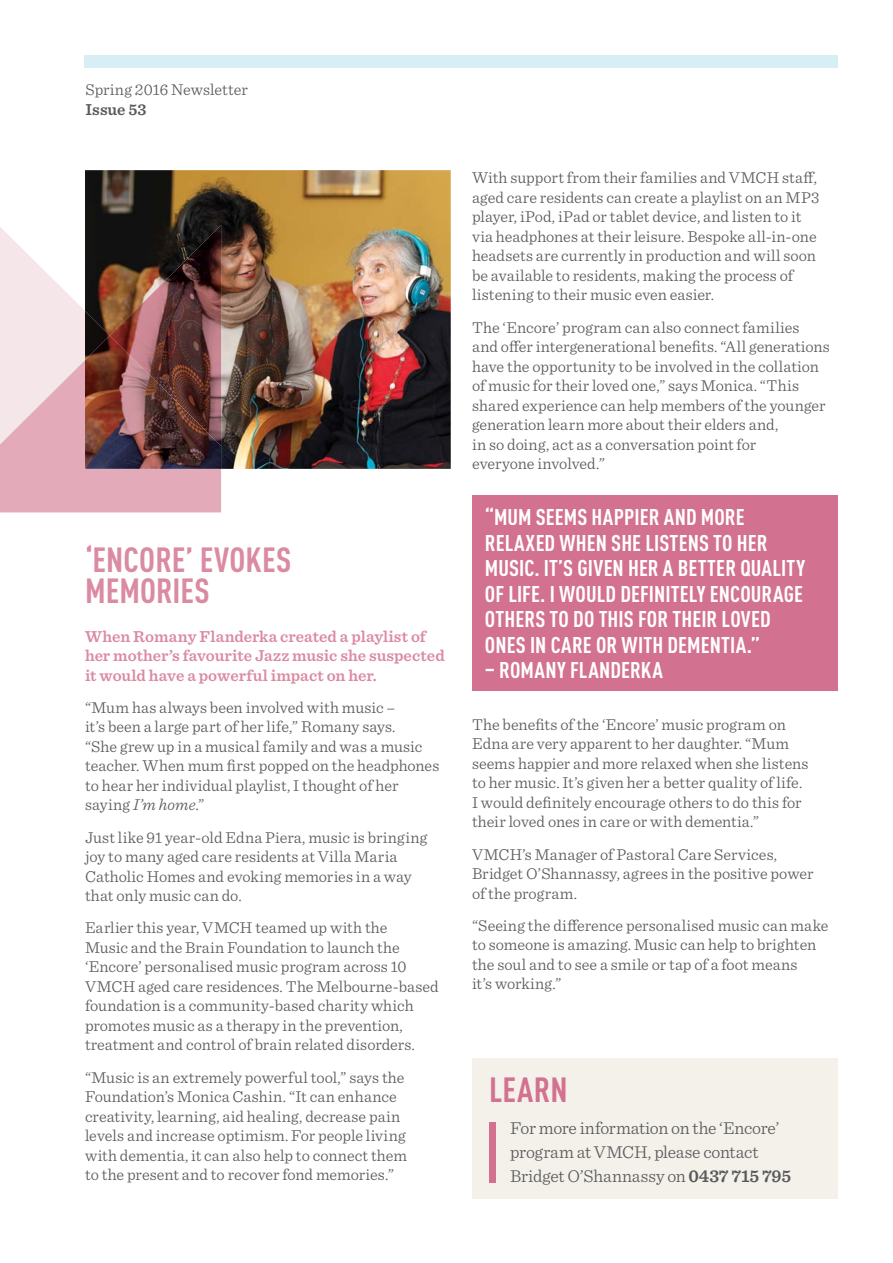
<style>
.page{position:relative;width:893px;height:1263px;background:#fff}
.page>*{position:absolute;margin:0;border:0;box-sizing:border-box;transform-origin:0 0}
.t1{font:700 condensed 34.5px/31.5px "DIN Pro";letter-spacing:.005em;color:#da8aa1}
.t2{font:700 condensed 34.5px "DIN Pro";letter-spacing:.01em;color:#d37190}
.t3{font:700 condensed 22.5px/25.5px "DIN Pro";letter-spacing:.005em;color:#fff}
.t4{font:300 18px/24px "Sentinel";letter-spacing:-.01em;color:#58595b}
.t5{font:300 16.5px/19.5px "Sentinel";color:#58595b}
.t6{font:600 16.5px/19.5px "Sentinel";color:#da8aa1}
.t7{font:600 16.5px "Sentinel";color:#58595b}
.s1{font-style:italic}
.s2{font-weight:600}
</style>
<div class="page">
<img style="left:85px;top:170px;width:366px;height:299px">
<div style="left:472px;top:1058px;width:366px;height:141px;background:#f4f1ea"></div>
<div style="left:489px;top:1122px;width:6px;height:60px;background:#d37190"></div>
<div style="left:472px;top:495px;width:366px;height:196px;background:#d37190"></div>
<div style="left:84px;top:55px;width:754px;height:13px;background:#d7eff4"></div>
<svg style="left:0;top:186px;width:221px;height:326px;background:#b39799"></svg>
<img style="left:85px;top:336px;width:136px;height:133px">
<p class="t5" style="left:85px;top:81px;width:164px">Spring 2016 Newsletter</p>
<p class="t7" style="left:85px;top:103px;width:63px">Issue 53</p>
<h1 class="t1" style="left:85px;top:548px;width:208px">‘ENCORE’ EVOKES<br>MEMORIES</h1>
<p class="t6" style="left:85px;top:628px;width:361px">When Romany Flanderka created a playlist of her mother’s favourite Jazz music she suspected it would have a powerful impact on her.</p>
<p class="t5" style="left:85px;top:699px;width:356px">“Mum has always been involved with music –<br>it’s been a large part of her life,” Romany says.<br>“She grew up in a musical family and was a music teacher. When mum first popped on the headphones to hear her individual playlist, I thought of her saying <span class="s1">I’m home</span>.”</p>
<p class="t5" style="left:85px;top:829px;width:344px">Just like 91 year-old Edna Piera, music is bringing joy to many aged care residents at Villa Maria Catholic Homes and evoking memories in a way that only music can do.</p>
<p class="t5" style="left:85px;top:920px;width:355px">Earlier this year, VMCH teamed up with the<br>Music and the Brain Foundation to launch the ‘Encore’ personalised music program across 10<br>VMCH aged care residences. The Melbourne-based foundation is a community-based charity which promotes music as a therapy in the prevention, treatment and control of brain related disorders.</p>
<p class="t5" style="left:85px;top:1069px;width:323px">“Music is an extremely powerful tool,” says the Foundation’s Monica Cashin. “It can enhance creativity, learning, aid healing, decrease pain levels and increase optimism. For people living with dementia, it can also help to connect them to the present and to recover fond memories.”</p>
<p class="t5" style="left:472px;top:170px;width:349px">With support from their families and VMCH staff, aged care residents can create a playlist on an MP3 player, iPod, iPad or tablet device, and listen to it via headphones at their leisure. Bespoke all-in-one headsets are currently in production and will soon be available to residents, making the process of listening to their music even easier.</p>
<p class="t5" style="left:472px;top:319px;width:359px">The ‘Encore’ program can also connect families<br>and offer intergenerational benefits. “All generations have the opportunity to be involved in the collation of music for their loved one,” says Monica. “This shared experience can help members of the younger generation learn more about their elders and,<br>in so doing, act as a conversation point for<br>everyone involved.”</p>
<h2 class="t3" style="left:485px;top:507px;width:322px">“MUM SEEMS HAPPIER AND MORE<br>RELAXED WHEN SHE LISTENS TO HER<br>MUSIC. IT’S GIVEN HER A BETTER QUALITY<br>OF LIFE. I WOULD DEFINITELY ENCOURAGE<br>OTHERS TO DO THIS FOR THEIR LOVED<br>ONES IN CARE OR WITH DEMENTIA.”</h2>
<h2 class="t3" style="left:485px;top:660px;width:180px">– ROMANY FLANDERKA</h2>
<p class="t5" style="left:472px;top:716px;width:338px">The benefits of the ‘Encore’ music program on Edna are very apparent to her daughter. “Mum seems happier and more relaxed when she listens to her music. It’s given her a better quality of life.<br>I would definitely encourage others to do this for their loved ones in care or with dementia.”</p>
<p class="t5" style="left:472px;top:846px;width:343px">VMCH’s Manager of Pastoral Care Services,<br>Bridget O’Shannassy, agrees in the positive power of the program.</p>
<p class="t5" style="left:472px;top:917px;width:358px">“Seeing the difference personalised music can make to someone is amazing. Music can help to brighten the soul and to see a smile or tap of a foot means<br>it’s working.”</p>
<h1 class="t2" style="left:489px;top:1077px;width:80px">LEARN</h1>
<p class="t4" style="left:510px;top:1118px;width:282px">For more information on the ‘Encore’ program at VMCH, please contact<br>Bridget O’Shannassy on <span class="s2">0437 715 795</span></p>
</div>
